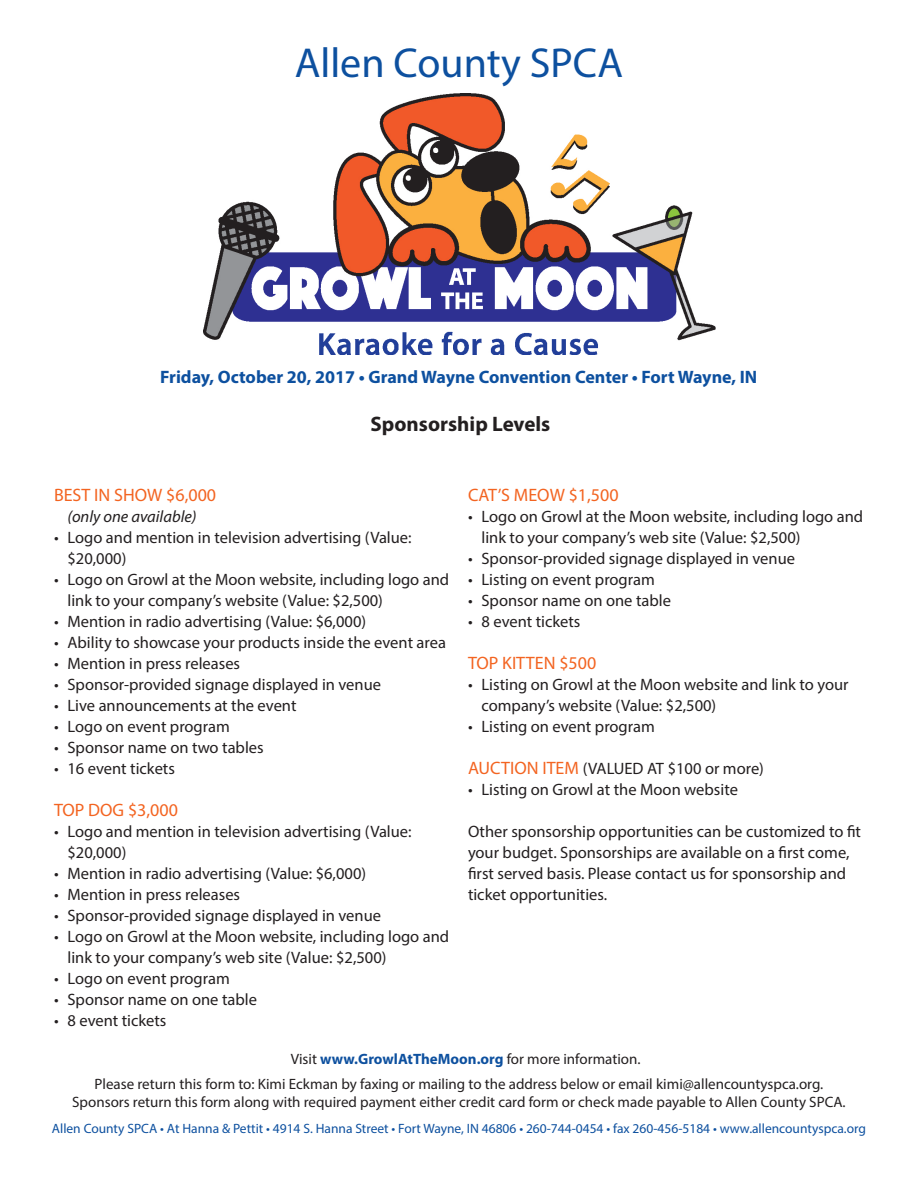
<style>
.page{position:relative;width:918px;height:1188px;background:#fff}
.page>*{position:absolute;margin:0;border:0;box-sizing:border-box;transform-origin:0 0}
.t1{font:42px "Myriad Pro";color:#0d509f}
.t2{font:700 21px "Myriad Pro";color:#231f20}
.t3{font:700 18px "Myriad Pro";color:#0d509f}
.t4{font:18px "Myriad Pro";color:#f36421}
.t5{font:16.5px/21px "Myriad Pro";color:#231f20}
.t6{font:italic 16.5px "Myriad Pro";color:#231f20}
.t7{font:15px "Myriad Pro";color:#231f20}
.t8{font:13.5px "Myriad Pro";color:#0d509f}
.s1{font-size:18px;color:#f36421}
.s2{font-weight:700;color:#0d509f}
</style>
<div class="page">
<img style="left:204px;top:94px;width:512px;height:261px">
<p class="t1" style="left:295px;top:37px;width:330px">Allen County SPCA</p>
<p class="t3" style="left:160px;top:365px;width:599px">Friday, October 20, 2017 • Grand Wayne Convention Center • Fort Wayne, IN</p>
<p class="t2" style="left:371px;top:410px;width:181px">Sponsorship Levels</p>
<p class="t4" style="left:54px;top:484px;width:164px">BEST IN SHOW $6,000</p>
<p class="t6" style="left:67px;top:506px;width:131px">(only one available)</p>
<p class="t5" style="left:68px;top:527px;width:346px;text-indent:-14px">• Logo and mention in television advertising (Value: $20,000)</p>
<p class="t5" style="left:68px;top:569px;width:383px;text-indent:-14px">• Logo on Growl at the Moon website, including logo and link to your company’s website (Value: $2,500)</p>
<p class="t5" style="left:54px;top:611px;width:314px">• Mention in radio advertising (Value: $6,000)</p>
<p class="t5" style="left:54px;top:632px;width:394px">• Ability to showcase your products inside the event area</p>
<p class="t5" style="left:54px;top:653px;width:188px">• Mention in press releases</p>
<p class="t5" style="left:54px;top:674px;width:329px">• Sponsor-provided signage displayed in venue</p>
<p class="t5" style="left:54px;top:695px;width:244px">• Live announcements at the event</p>
<p class="t5" style="left:54px;top:716px;width:177px">• Logo on event program</p>
<p class="t5" style="left:54px;top:737px;width:211px">• Sponsor name on two tables</p>
<p class="t5" style="left:54px;top:758px;width:122px">• 16 event tickets</p>
<p class="t4" style="left:54px;top:799px;width:125px">TOP DOG $3,000</p>
<p class="t5" style="left:68px;top:821px;width:346px;text-indent:-14px">• Logo and mention in television advertising (Value: $20,000)</p>
<p class="t5" style="left:54px;top:863px;width:314px">• Mention in radio advertising (Value: $6,000)</p>
<p class="t5" style="left:54px;top:884px;width:188px">• Mention in press releases</p>
<p class="t5" style="left:54px;top:905px;width:329px">• Sponsor-provided signage displayed in venue</p>
<p class="t5" style="left:68px;top:926px;width:383px;text-indent:-14px">• Logo on Growl at the Moon website, including logo and link to your company’s web site (Value: $2,500)</p>
<p class="t5" style="left:54px;top:968px;width:177px">• Logo on event program</p>
<p class="t5" style="left:54px;top:989px;width:205px">• Sponsor name on one table</p>
<p class="t5" style="left:54px;top:1010px;width:114px">• 8 event tickets</p>
<p class="t4" style="left:468px;top:484px;width:152px">CAT’S MEOW $1,500</p>
<p class="t5" style="left:482px;top:506px;width:383px;text-indent:-14px">• Logo on Growl at the Moon website, including logo and link to your company’s web site (Value: $2,500)</p>
<p class="t5" style="left:468px;top:548px;width:329px">• Sponsor-provided signage displayed in venue</p>
<p class="t5" style="left:468px;top:569px;width:188px">• Listing on event program</p>
<p class="t5" style="left:468px;top:590px;width:205px">• Sponsor name on one table</p>
<p class="t5" style="left:468px;top:611px;width:114px">• 8 event tickets</p>
<p class="t4" style="left:468px;top:652px;width:130px">TOP KITTEN $500</p>
<p class="t5" style="left:482px;top:674px;width:369px;text-indent:-14px">• Listing on Growl at the Moon website and link to your company’s website (Value: $2,500)</p>
<p class="t5" style="left:468px;top:716px;width:188px">• Listing on event program</p>
<p class="t5" style="left:468px;top:758px;width:297px"><span class="s1">AUCTION ITEM</span> (VALUED AT $100 or more)</p>
<p class="t5" style="left:468px;top:779px;width:271px">• Listing on Growl at the Moon website</p>
<p class="t5" style="left:468px;top:821px;width:395px">Other sponsorship opportunities can be customized to fit your budget. Sponsorships are available on a first come, first served basis. Please contact us for sponsorship and ticket opportunities.</p>
<p class="t7" style="left:291px;top:1050px;width:351px">Visit <span class="s2">www.GrowlAtTheMoon.org</span> for more information.</p>
<p class="t7" style="left:95px;top:1075px;width:730px">Please return this form to: Kimi Eckman by faxing or mailing to the address below or email kimi@allencountyspca.org.</p>
<p class="t7" style="left:72px;top:1093px;width:775px">Sponsors return this form along with required payment either credit card form or check made payable to Allen County SPCA.</p>
<p class="t8" style="left:52px;top:1120px;width:816px">Allen County SPCA • At Hanna &amp; Pettit • 4914 S. Hanna Street • Fort Wayne, IN 46806 • 260-744-0454 • fax 260-456-5184 • www.allencountyspca.org</p>
</div>
